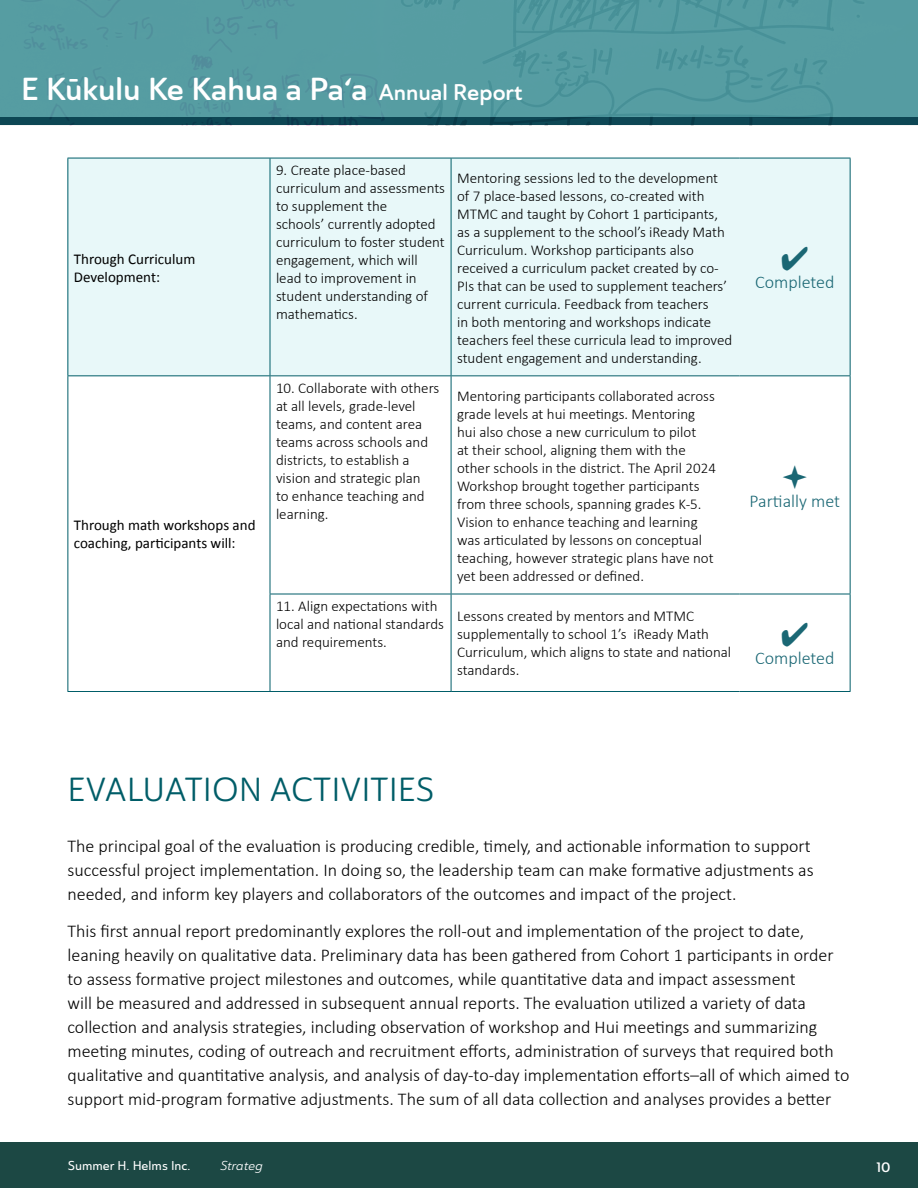
<style>
.page{position:relative;width:918px;height:1188px;background:#fff}
.page>*{position:absolute;margin:0;border:0;box-sizing:border-box;transform-origin:0 0}
.t1{font:33px "Ainslie Sans Nor Reg";color:#005d68}
.t2{font:31.5px "Ainslie Sans Nor Dem";color:#fff}
.t3{font:300 18px/24px "Calibri";color:#000}
.t4{font:300 18px "Calibri";color:#1a6774}
.t5{font:300 15px/18px "Calibri";color:#000}
.t6{font:15px/18px "Calibri";color:#000}
.t7{font:13.5px "Ainslie Sans Nor Dem";color:#fff}
.t8{font:12.75px "Ainslie Sans Nor Med";color:#fff}
.t9{font:12.75px "Ainslie Sans Nor Reg It";color:#fff}
.s1{font-size:22.5px}
</style>
<div class="page">
<div style="left:0;top:1143px;width:918px;height:45px;background:#1c4844"></div>
<div style="left:270px;top:158px;width:181px;height:218px;background:#e8f8f9"></div>
<div style="left:451px;top:158px;width:288px;height:218px;background:#e8f8f9"></div>
<div style="left:68px;top:158px;width:202px;height:218px;background:#e8f8f9"></div>
<div style="left:739px;top:158px;width:111px;height:218px;background:#e8f8f9"></div>
<hr style="left:68px;top:158px;width:202px;height:1px;background:#005d68">
<hr style="left:68px;top:158px;width:1px;height:217px;background:#005d68">
<hr style="left:270px;top:158px;width:181px;height:1px;background:#005d68">
<hr style="left:270px;top:158px;width:1px;height:217px;background:#005d68">
<hr style="left:451px;top:158px;width:1px;height:217px;background:#005d68">
<hr style="left:850px;top:158px;width:1px;height:217px;background:#005d68">
<hr style="left:68px;top:375px;width:202px;height:1px;background:#005d68">
<hr style="left:68px;top:376px;width:1px;height:218px;background:#005d68">
<hr style="left:270px;top:375px;width:181px;height:1px;background:#005d68">
<hr style="left:270px;top:376px;width:1px;height:218px;background:#005d68">
<hr style="left:451px;top:376px;width:1px;height:218px;background:#005d68">
<hr style="left:850px;top:376px;width:1px;height:218px;background:#005d68">
<hr style="left:68px;top:594px;width:1px;height:97px;background:#005d68">
<hr style="left:270px;top:594px;width:181px;height:1px;background:#005d68">
<hr style="left:270px;top:594px;width:1px;height:97px;background:#005d68">
<hr style="left:451px;top:594px;width:1px;height:97px;background:#005d68">
<hr style="left:850px;top:594px;width:1px;height:97px;background:#005d68">
<hr style="left:68px;top:691px;width:202px;height:1px;background:#005d68">
<hr style="left:270px;top:691px;width:181px;height:1px;background:#005d68">
<hr style="left:451px;top:158px;width:288px;height:1px;background:#005d68">
<hr style="left:739px;top:158px;width:112px;height:1px;background:#005d68">
<hr style="left:451px;top:375px;width:288px;height:1px;background:#005d68">
<hr style="left:739px;top:375px;width:112px;height:1px;background:#005d68">
<hr style="left:451px;top:594px;width:288px;height:1px;background:#005d68">
<hr style="left:739px;top:594px;width:112px;height:1px;background:#005d68">
<hr style="left:451px;top:691px;width:288px;height:1px;background:#005d68">
<hr style="left:739px;top:691px;width:112px;height:1px;background:#005d68">
<img style="left:0;top:0;width:918px;height:125px">
<h2 class="t2" style="left:21px;top:69px;width:503px">E Kūkulu Ke Kahua a Pa‘a <span class="s1">Annual Report</span></h2>
<p class="t6" style="left:74px;top:249px;width:123px">Through Curriculum<br>Development:</p>
<p class="t6" style="left:74px;top:516px;width:183px">Through math workshops and coaching, participants will:</p>
<p class="t5" style="left:276px;top:161px;width:171px">9. Create place-based curriculum and assessments to supplement the<br>schools’ currently adopted curriculum to foster student engagement, which will lead to improvement in student understanding of mathematics.</p>
<p class="t5" style="left:457px;top:168px;width:277px">Mentoring sessions led to the development of 7 place-based lessons, co-created with MTMC and taught by Cohort 1 participants, as a supplement to the school’s iReady Math Curriculum. Workshop participants also received a curriculum packet created by co-PIs that can be used to supplement teachers’ current curricula. Feedback from teachers<br>in both mentoring and workshops indicate teachers feel these curricula lead to improved student engagement and understanding.</p>
<p class="t5" style="left:276px;top:379px;width:165px">10. Collaborate with others at all levels, grade-level teams, and content area teams across schools and districts, to establish a vision and strategic plan<br>to enhance teaching and learning.</p>
<p class="t5" style="left:457px;top:386px;width:260px">Mentoring participants collaborated across grade levels at hui meetings. Mentoring hui also chose a new curriculum to pilot<br>at their school, aligning them with the other schools in the district. The April 2024<br>Workshop brought together participants from three schools, spanning grades K-5.<br>Vision to enhance teaching and learning was articulated by lessons on conceptual teaching, however strategic plans have not yet been addressed or defined.</p>
<p class="t5" style="left:276px;top:597px;width:169px">11. Align expectations with local and national standards and requirements.</p>
<p class="t5" style="left:457px;top:607px;width:276px">Lessons created by mentors and MTMC supplementally to school 1’s iReady Math Curriculum, which aligns to state and national standards.</p>
<p class="t4" style="left:755px;top:271px;width:81px">Completed</p>
<p class="t4" style="left:750px;top:490px;width:92px">Partially met</p>
<p class="t4" style="left:755px;top:647px;width:81px">Completed</p>
<h1 class="t1" style="left:68px;top:769px;width:368px">EVALUATION ACTIVITIES</h1>
<p class="t3" style="left:68px;top:833px;width:748px">The principal goal of the evaluation is producing credible, timely, and actionable information to support successful project implementation. In doing so, the leadership team can make formative adjustments as needed, and inform key players and collaborators of the outcomes and impact of the project.</p>
<p class="t3" style="left:68px;top:919px;width:783px">This first annual report predominantly explores the roll-out and implementation of the project to date, leaning heavily on qualitative data. Preliminary data has been gathered from Cohort 1 participants in order to assess formative project milestones and outcomes, while quantitative data and impact assessment<br>will be measured and addressed in subsequent annual reports. The evaluation utilized a variety of data collection and analysis strategies, including observation of workshop and Hui meetings and summarizing meeting minutes, coding of outreach and recruitment efforts, administration of surveys that required both qualitative and quantitative analysis, and analysis of day-to-day implementation efforts–all of which aimed to support mid-program formative adjustments. The sum of all data collection and analyses provides a better</p>
<p class="t8" style="left:68px;top:1157px;width:124px">Summer H. Helms Inc.</p>
<p class="t9" style="left:220px;top:1157px;width:44px">Strateg</p>
<p class="t7" style="left:876px;top:1159px;width:16px">10</p>
</div>
